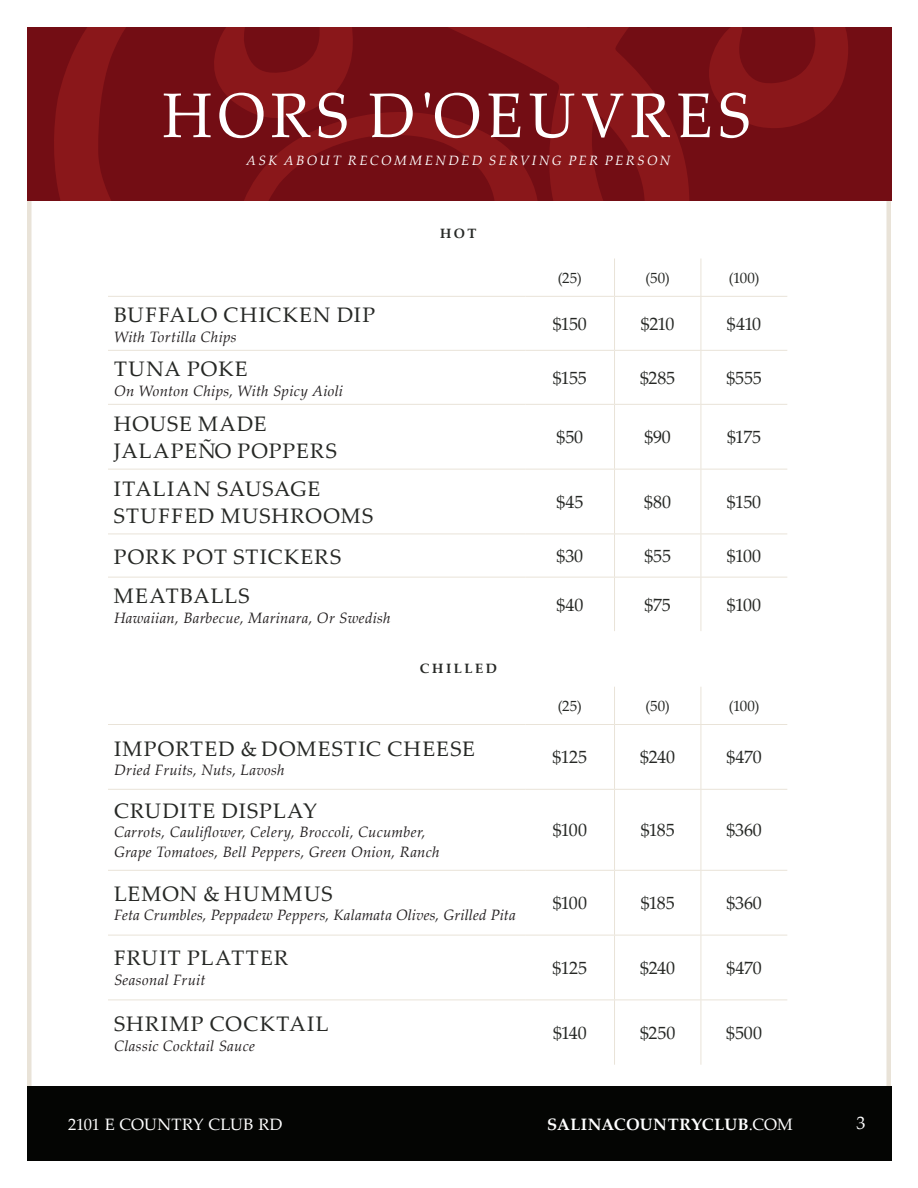
<style>
.page{position:relative;width:918px;height:1188px;background:#fff}
.page>*{position:absolute;margin:0;border:0;box-sizing:border-box;transform-origin:0 0}
.t1{font:63px "Palatino Linotype";letter-spacing:.1em;color:#fff;scale:.95 1}
.t2{font:21px/27px "Palatino Linotype";letter-spacing:.06em;color:#262825}
.t3{font:18px "Palatino Linotype";letter-spacing:-.015em;color:#262825}
.t4{font:18px "Palatino Linotype";color:#fff}
.t5{font:700 16.5px "Palatino Linotype";letter-spacing:.015em;color:#fff}
.t6{font:16.5px "Palatino Linotype";letter-spacing:-.005em;color:#fff}
.t7{font:italic 15px/19.5px "Palatino Linotype";letter-spacing:.015em;color:#231f20}
.t8{font:15px "Palatino Linotype";color:#262825}
.t9{font:italic 13.5px "Palatino Linotype";letter-spacing:.175em;color:#fff}
.t10{font:700 13.5px "Palatino Linotype";letter-spacing:.185em;color:#262825}
.s1{font-weight:400}
</style>
<div class="page">
<div style="left:27px;top:1086px;width:864px;height:75px;background:#040503"></div>
<div style="left:27px;top:27px;width:864px;height:174px;background:#730d14"></div>
<svg style="left:54px;top:27px;width:794px;height:174px"></svg>
<hr style="left:108px;top:296px;width:417px;height:1px;background:#e9e3d8">
<hr style="left:525px;top:296px;width:90px;height:1px;background:#e9e3d8">
<hr style="left:615px;top:296px;width:86px;height:1px;background:#e9e3d8">
<hr style="left:701px;top:296px;width:86px;height:1px;background:#e9e3d8">
<hr style="left:108px;top:350px;width:417px;height:1px;background:#e9e3d8">
<hr style="left:525px;top:350px;width:90px;height:1px;background:#e9e3d8">
<hr style="left:615px;top:350px;width:86px;height:1px;background:#e9e3d8">
<hr style="left:701px;top:350px;width:86px;height:1px;background:#e9e3d8">
<hr style="left:108px;top:404px;width:417px;height:1px;background:#e9e3d8">
<hr style="left:525px;top:404px;width:90px;height:1px;background:#e9e3d8">
<hr style="left:615px;top:404px;width:86px;height:1px;background:#e9e3d8">
<hr style="left:701px;top:404px;width:86px;height:1px;background:#e9e3d8">
<hr style="left:108px;top:469px;width:417px;height:1px;background:#e9e3d8">
<hr style="left:525px;top:469px;width:90px;height:1px;background:#e9e3d8">
<hr style="left:615px;top:469px;width:86px;height:1px;background:#e9e3d8">
<hr style="left:701px;top:469px;width:86px;height:1px;background:#e9e3d8">
<hr style="left:108px;top:534px;width:417px;height:1px;background:#e9e3d8">
<hr style="left:525px;top:534px;width:90px;height:1px;background:#e9e3d8">
<hr style="left:615px;top:534px;width:86px;height:1px;background:#e9e3d8">
<hr style="left:701px;top:534px;width:86px;height:1px;background:#e9e3d8">
<hr style="left:108px;top:577px;width:417px;height:1px;background:#e9e3d8">
<hr style="left:525px;top:577px;width:90px;height:1px;background:#e9e3d8">
<hr style="left:615px;top:577px;width:86px;height:1px;background:#e9e3d8">
<hr style="left:701px;top:577px;width:86px;height:1px;background:#e9e3d8">
<hr style="left:614px;top:259px;width:1px;height:37px;background:#e9e3d8">
<hr style="left:701px;top:259px;width:1px;height:37px;background:#e9e3d8">
<hr style="left:614px;top:297px;width:1px;height:53px;background:#e9e3d8">
<hr style="left:701px;top:297px;width:1px;height:53px;background:#e9e3d8">
<hr style="left:614px;top:351px;width:1px;height:53px;background:#e9e3d8">
<hr style="left:701px;top:351px;width:1px;height:53px;background:#e9e3d8">
<hr style="left:614px;top:405px;width:1px;height:64px;background:#e9e3d8">
<hr style="left:701px;top:405px;width:1px;height:64px;background:#e9e3d8">
<hr style="left:614px;top:469px;width:1px;height:65px;background:#e9e3d8">
<hr style="left:701px;top:469px;width:1px;height:65px;background:#e9e3d8">
<hr style="left:614px;top:534px;width:1px;height:43px;background:#e9e3d8">
<hr style="left:701px;top:534px;width:1px;height:43px;background:#e9e3d8">
<hr style="left:614px;top:577px;width:1px;height:54px;background:#e9e3d8">
<hr style="left:701px;top:577px;width:1px;height:54px;background:#e9e3d8">
<hr style="left:108px;top:724px;width:417px;height:1px;background:#e9e3d8">
<hr style="left:525px;top:724px;width:90px;height:1px;background:#e9e3d8">
<hr style="left:615px;top:724px;width:86px;height:1px;background:#e9e3d8">
<hr style="left:701px;top:724px;width:86px;height:1px;background:#e9e3d8">
<hr style="left:108px;top:789px;width:417px;height:1px;background:#e9e3d8">
<hr style="left:525px;top:789px;width:90px;height:1px;background:#e9e3d8">
<hr style="left:615px;top:789px;width:86px;height:1px;background:#e9e3d8">
<hr style="left:701px;top:789px;width:86px;height:1px;background:#e9e3d8">
<hr style="left:108px;top:870px;width:417px;height:1px;background:#e9e3d8">
<hr style="left:525px;top:870px;width:90px;height:1px;background:#e9e3d8">
<hr style="left:615px;top:870px;width:86px;height:1px;background:#e9e3d8">
<hr style="left:701px;top:870px;width:86px;height:1px;background:#e9e3d8">
<hr style="left:108px;top:935px;width:417px;height:1px;background:#e9e3d8">
<hr style="left:525px;top:935px;width:90px;height:1px;background:#e9e3d8">
<hr style="left:615px;top:935px;width:86px;height:1px;background:#e9e3d8">
<hr style="left:701px;top:935px;width:86px;height:1px;background:#e9e3d8">
<hr style="left:108px;top:1000px;width:417px;height:1px;background:#e9e3d8">
<hr style="left:525px;top:1000px;width:90px;height:1px;background:#e9e3d8">
<hr style="left:615px;top:1000px;width:86px;height:1px;background:#e9e3d8">
<hr style="left:701px;top:1000px;width:86px;height:1px;background:#e9e3d8">
<hr style="left:614px;top:687px;width:1px;height:37px;background:#e9e3d8">
<hr style="left:701px;top:687px;width:1px;height:37px;background:#e9e3d8">
<hr style="left:614px;top:725px;width:1px;height:64px;background:#e9e3d8">
<hr style="left:701px;top:725px;width:1px;height:64px;background:#e9e3d8">
<hr style="left:614px;top:790px;width:1px;height:80px;background:#e9e3d8">
<hr style="left:701px;top:790px;width:1px;height:80px;background:#e9e3d8">
<hr style="left:614px;top:871px;width:1px;height:64px;background:#e9e3d8">
<hr style="left:701px;top:871px;width:1px;height:64px;background:#e9e3d8">
<hr style="left:614px;top:935px;width:1px;height:65px;background:#e9e3d8">
<hr style="left:701px;top:935px;width:1px;height:65px;background:#e9e3d8">
<hr style="left:614px;top:1000px;width:1px;height:65px;background:#e9e3d8">
<hr style="left:701px;top:1000px;width:1px;height:65px;background:#e9e3d8">
<h1 class="t1" style="left:162px;top:79px;width:620px">HORS D'OEUVRES</h1>
<p class="t9" style="left:246px;top:156px;width:426px">ASK ABOUT RECOMMENDED SERVING PER PERSON</p>
<h2 class="t2" style="left:114px;top:302px;width:263px">BUFFALO CHICKEN DIP</h2>
<p class="t7" style="left:114px;top:329px;width:124px">With Tortilla Chips</p>
<h2 class="t2" style="left:114px;top:356px;width:135px">TUNA POKE</h2>
<p class="t7" style="left:114px;top:383px;width:231px">On Wonton Chips, With Spicy Aioli</p>
<h2 class="t2" style="left:114px;top:411px;width:224px">HOUSE MADE<br>JALAPEÑO POPPERS</h2>
<h2 class="t2" style="left:114px;top:475px;width:261px">ITALIAN SAUSAGE<br>STUFFED MUSHROOMS</h2>
<p class="t10" style="left:440px;top:225px;width:38px">HOT</p>
<p class="t8" style="left:558px;top:269px;width:26px">(25)</p>
<p class="t8" style="left:646px;top:269px;width:26px">(50)</p>
<p class="t8" style="left:729px;top:269px;width:32px">(100)</p>
<p class="t3" style="left:553px;top:313px;width:36px">$150</p>
<p class="t3" style="left:641px;top:313px;width:35px">$210</p>
<p class="t3" style="left:727px;top:313px;width:36px">$410</p>
<p class="t3" style="left:553px;top:367px;width:36px">$155</p>
<p class="t3" style="left:640px;top:367px;width:37px">$285</p>
<p class="t3" style="left:726px;top:367px;width:37px">$555</p>
<p class="t3" style="left:556px;top:427px;width:28px">$50</p>
<p class="t3" style="left:644px;top:427px;width:28px">$90</p>
<p class="t3" style="left:727px;top:427px;width:36px">$175</p>
<p class="t3" style="left:556px;top:491px;width:28px">$45</p>
<p class="t3" style="left:644px;top:491px;width:28px">$80</p>
<p class="t3" style="left:727px;top:491px;width:36px">$150</p>
<h2 class="t2" style="left:114px;top:544px;width:229px">PORK POT STICKERS</h2>
<p class="t3" style="left:556px;top:545px;width:28px">$30</p>
<p class="t3" style="left:644px;top:545px;width:28px">$55</p>
<p class="t3" style="left:727px;top:545px;width:36px">$100</p>
<h2 class="t2" style="left:114px;top:583px;width:137px">MEATBALLS</h2>
<p class="t7" style="left:114px;top:610px;width:278px">Hawaiian, Barbecue, Marinara, Or Swedish</p>
<p class="t3" style="left:556px;top:594px;width:28px">$40</p>
<p class="t3" style="left:645px;top:594px;width:28px">$75</p>
<p class="t3" style="left:727px;top:594px;width:36px">$100</p>
<p class="t10" style="left:420px;top:660px;width:79px">CHILLED</p>
<h2 class="t2" style="left:114px;top:736px;width:363px">IMPORTED &amp; DOMESTIC CHEESE</h2>
<p class="t7" style="left:114px;top:762px;width:172px">Dried Fruits, Nuts, Lavosh</p>
<p class="t8" style="left:558px;top:697px;width:26px">(25)</p>
<p class="t8" style="left:646px;top:697px;width:26px">(50)</p>
<p class="t8" style="left:729px;top:697px;width:32px">(100)</p>
<p class="t3" style="left:553px;top:747px;width:36px">$125</p>
<p class="t3" style="left:640px;top:747px;width:36px">$240</p>
<p class="t3" style="left:727px;top:747px;width:37px">$470</p>
<h2 class="t2" style="left:114px;top:798px;width:205px">CRUDITE DISPLAY</h2>
<p class="t7" style="left:114px;top:822px;width:327px">Carrots, Cauliflower, Celery, Broccoli, Cucumber,<br>Grape Tomatoes, Bell Peppers, Green Onion, Ranch</p>
<p class="t3" style="left:553px;top:820px;width:36px">$100</p>
<p class="t3" style="left:641px;top:820px;width:36px">$185</p>
<p class="t3" style="left:726px;top:820px;width:37px">$360</p>
<h2 class="t2" style="left:114px;top:880px;width:220px">LEMON &amp; HUMMUS</h2>
<p class="t7" style="left:114px;top:907px;width:403px">Feta Crumbles, Peppadew Peppers, Kalamata Olives, Grilled Pita</p>
<p class="t3" style="left:553px;top:893px;width:36px">$100</p>
<p class="t3" style="left:641px;top:893px;width:36px">$185</p>
<p class="t3" style="left:726px;top:893px;width:37px">$360</p>
<h2 class="t2" style="left:114px;top:945px;width:176px">FRUIT PLATTER</h2>
<p class="t7" style="left:114px;top:972px;width:93px">Seasonal Fruit</p>
<h2 class="t2" style="left:114px;top:1011px;width:216px">SHRIMP COCKTAIL</h2>
<p class="t7" style="left:114px;top:1038px;width:143px">Classic Cocktail Sauce</p>
<p class="t3" style="left:553px;top:957px;width:36px">$125</p>
<p class="t3" style="left:640px;top:957px;width:36px">$240</p>
<p class="t3" style="left:727px;top:957px;width:37px">$470</p>
<p class="t3" style="left:553px;top:1022px;width:35px">$140</p>
<p class="t3" style="left:640px;top:1022px;width:37px">$250</p>
<p class="t3" style="left:726px;top:1022px;width:37px">$500</p>
<p class="t6" style="left:68px;top:1115px;width:216px">2101 E COUNTRY CLUB RD</p>
<p class="t5" style="left:547px;top:1114px;width:247px">SALINACOUNTRYCLUB<span class="s1">.COM</span></p>
<p class="t4" style="left:857px;top:1112px;width:10px">3</p>
</div>
